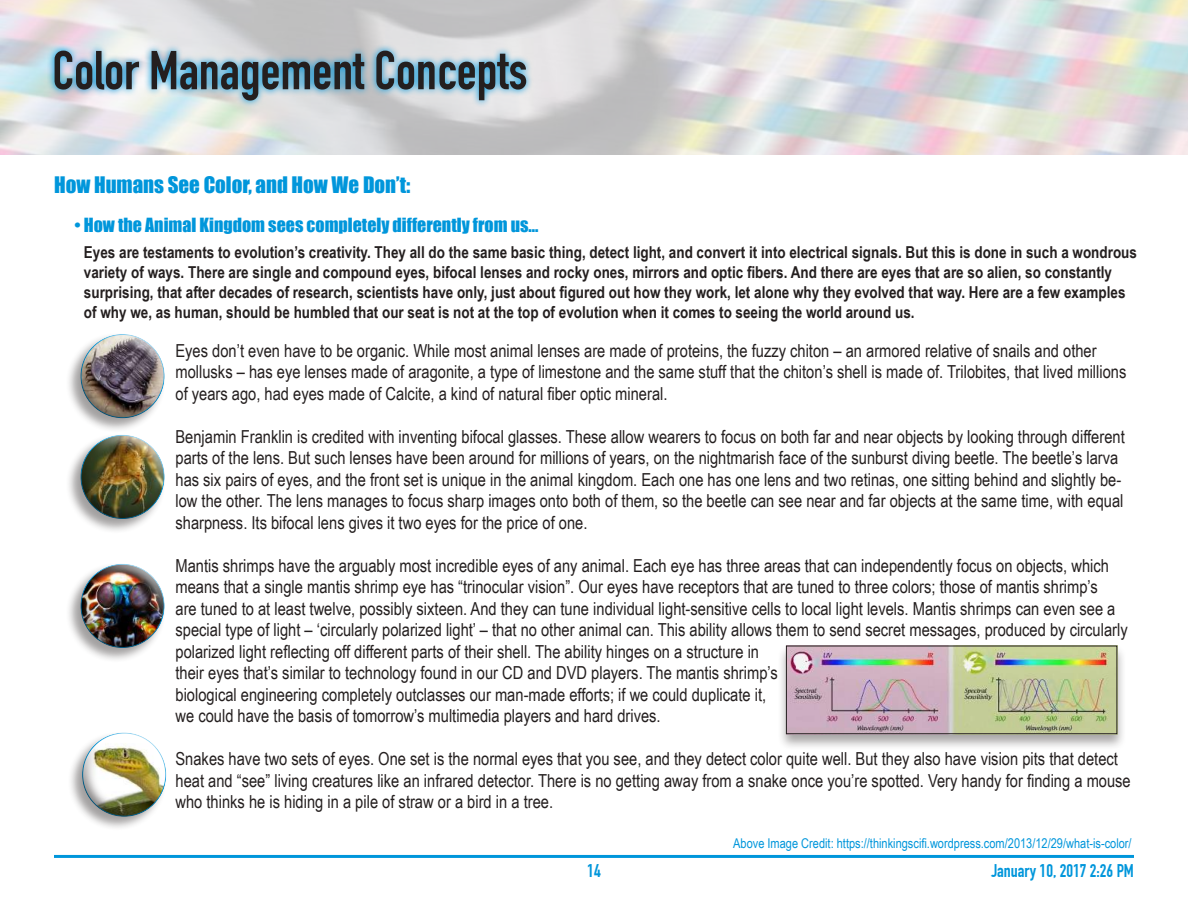
<style>
.page{position:relative;width:1188px;height:918px;background:#fff}
.page>*{position:absolute;margin:0;border:0;box-sizing:border-box;transform-origin:0 0}
.t1{font:700 53.85px "DIN Condensed";color:#241f1f}
.t2{font:20.85px "Impact";color:#0096db}
.t3{font:18px/21.5px "Arial Narrow";color:#241f1f}
.t4{font:18px "Impact";color:#0096db}
.t5{font:700 18px "DIN Condensed";color:#0096db}
.t6{font:700 16.5px/19.8px "Arial Narrow";color:#241f1f}
.t7{font:13.5px "Arial Narrow";color:#0096db}
</style>
<div class="page">
<hr style="left:54px;top:855px;width:1080px;height:3px;background:#0096db">
<svg style="left:47px;top:43px;width:486px;height:65px;background:#a6cbdd"></svg>
<div style="left:66px;top:333px;width:100px;height:100px;background:#241f1f;opacity:.42"></div>
<div style="left:80px;top:332px;width:86px;height:66px;background:#fff;opacity:.75"></div>
<div style="left:80px;top:341px;width:86px;height:77px;background:#241f1f;opacity:.53"></div>
<div style="left:66px;top:433px;width:100px;height:101px;background:#241f1f;opacity:.42"></div>
<div style="left:80px;top:432px;width:86px;height:67px;background:#fff;opacity:.75"></div>
<div style="left:80px;top:441px;width:86px;height:78px;background:#241f1f;opacity:.53"></div>
<div style="left:66px;top:562px;width:100px;height:101px;background:#241f1f;opacity:.42"></div>
<div style="left:80px;top:561px;width:86px;height:67px;background:#fff;opacity:.75"></div>
<div style="left:80px;top:570px;width:86px;height:78px;background:#241f1f;opacity:.53"></div>
<div style="left:67px;top:731px;width:101px;height:101px;background:#241f1f;opacity:.42"></div>
<div style="left:81px;top:730px;width:87px;height:66px;background:#fff"></div>
<div style="left:81px;top:739px;width:87px;height:78px;background:#241f1f;opacity:.53"></div>
<div style="left:777px;top:644px;width:350px;height:107px;background:#241f1f;opacity:.4"></div>
<img style="left:788px;top:648px;width:327px;height:84px">
<div style="left:786px;top:646px;width:331px;height:88px;border:1px solid #241f1f"></div>
<h1 class="t1" style="left:52px;top:39px;width:477px">Color Management Concepts</h1>
<p class="t2" style="left:54px;top:169px;width:358px">How Humans See Color, and How We Don’t:</p>
<p class="t4" style="left:74px;top:211px;width:466px">• How the Animal Kingdom sees completely differently from us...</p>
<p class="t6" style="left:84px;top:242px;width:1055px">Eyes are testaments to evolution’s creativity. They all do the same basic thing, detect light, and convert it into electrical signals. But this is done in such a wondrous variety of ways. There are single and compound eyes, bifocal lenses and rocky ones, mirrors and optic fibers. And there are eyes that are so alien, so constantly surprising, that after decades of research, scientists have only, just about figured out how they work, let alone why they evolved that way. Here are a few examples of why we, as human, should be humbled that our seat is not at the top of evolution when it comes to seeing the world around us.</p>
<p class="t3" style="left:176px;top:339px;width:952px">Eyes don’t even have to be organic. While most animal lenses are made of proteins, the fuzzy chiton – an armored relative of snails and other mollusks – has eye lenses made of aragonite, a type of limestone and the same stuff that the chiton’s shell is made of. Trilobites, that lived millions of years ago, had eyes made of Calcite, a kind of natural fiber optic mineral.</p>
<p class="t3" style="left:176px;top:425px;width:951px">Benjamin Franklin is credited with inventing bifocal glasses. These allow wearers to focus on both far and near objects by looking through different parts of the lens. But such lenses have been around for millions of years, on the nightmarish face of the sunburst diving beetle. The beetle’s larva has six pairs of eyes, and the front set is unique in the animal kingdom. Each one has one lens and two retinas, one sitting behind and slightly be&shy;low the other. The lens manages to focus sharp images onto both of them, so the beetle can see near and far objects at the same time, with equal sharpness. Its bifocal lens gives it two eyes for the price of one.</p>
<p class="t3" style="left:176px;top:554px;width:954px">Mantis shrimps have the arguably most incredible eyes of any animal. Each eye has three areas that can independently focus on objects, which means that a single mantis shrimp eye has “trinocular vision”. Our eyes have receptors that are tuned to three colors; those of mantis shrimp’s<br>are tuned to at least twelve, possibly sixteen. And they can tune individual light-sensitive cells to local light levels. Mantis shrimps can even see a special type of light – ‘circularly polarized light’ – that no other animal can. This ability allows them to send secret messages, produced by circularly polarized light reflecting off different parts of their shell. The ability hinges on a structure in<br>their eyes that’s similar to technology found in our CD and DVD players. The mantis shrimp’s<br>biological engineering completely outclasses our man-made efforts; if we could duplicate it,<br>we could have the basis of tomorrow’s multimedia players and hard drives.</p>
<p class="t3" style="left:176px;top:748px;width:957px">Snakes have two sets of eyes. One set is the normal eyes that you see, and they detect color quite well. But they also have vision pits that detect heat and “see” living creatures like an infrared detector. There is no getting away from a snake once you’re spotted. Very handy for finding a mouse who thinks he is hiding in a pile of straw or a bird in a tree.</p>
<p class="t7" style="left:733px;top:833px;width:400px">Above Image Credit: https://thinkingscifi.wordpress.com/2013/12/29/what-is-color/</p>
<p class="t5" style="left:587px;top:860px;width:15px">14</p>
<p class="t5" style="left:991px;top:860px;width:144px">January 10, 2017 2:26 PM</p>
</div>
